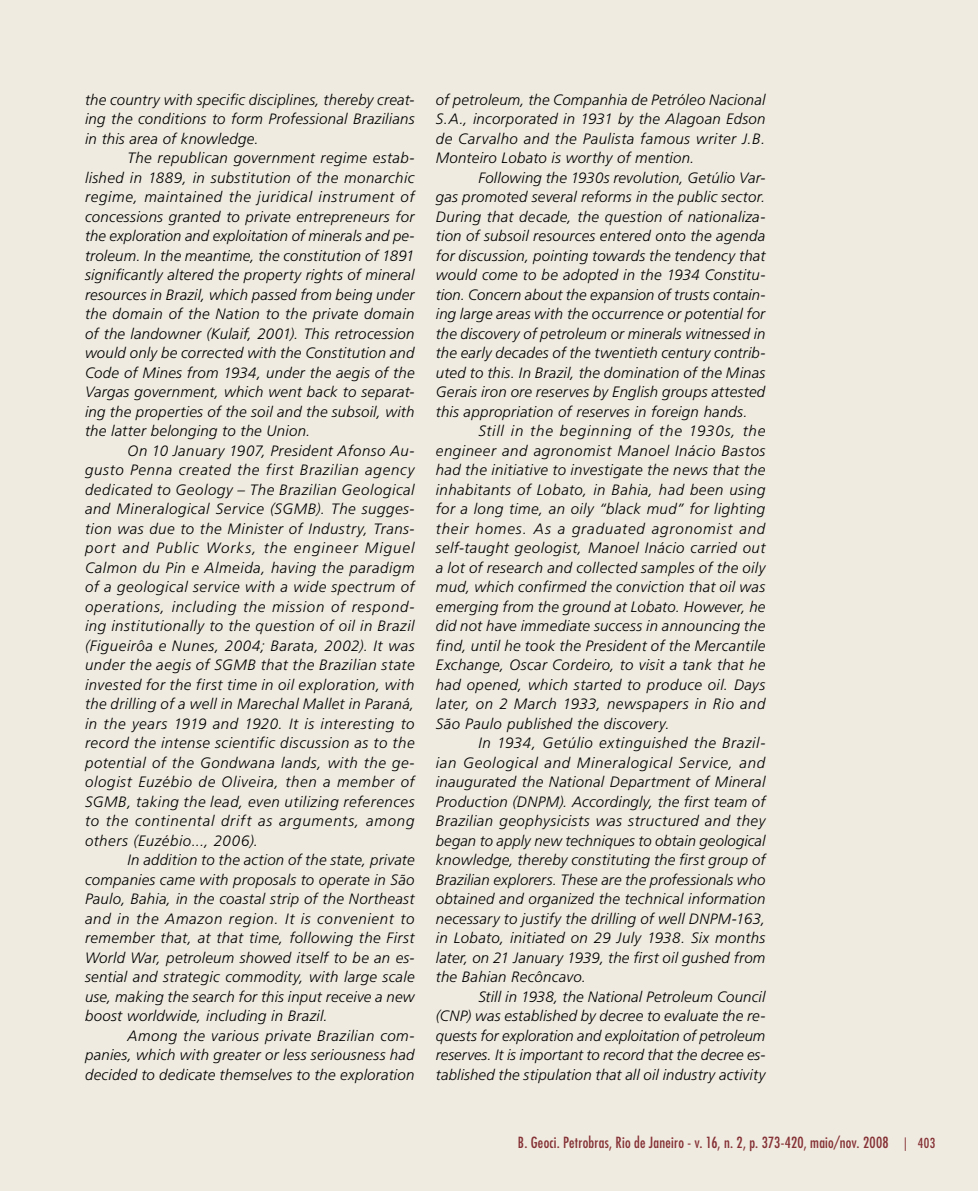
<style>
.page{position:relative;width:978px;height:1191px;background:#efebe0}
.page>*{position:absolute;margin:0;border:0;box-sizing:border-box;transform-origin:0 0}
.t1{font:italic 300 15px/19.5px "Frutiger LT Std";letter-spacing:.02em;color:#000;text-align:justify}
.t2{font:condensed 15px "Futura Std";letter-spacing:.015em;color:#853135}
.t3{font:condensed 13.5px "Futura Std";color:#853135}
</style>
<div class="page">
<p class="t1" style="left:85px;top:90px;width:331px">the country with specific disciplines, thereby creat&shy;ing the conditions to form Professional Brazilians in this area of knowledge.</p>
<p class="t1" style="left:85px;top:148px;width:331px;text-indent:43px">The republican government regime estab&shy;lished in 1889, in substitution of the monarchic regime, maintained the juridical instrument of concessions granted to private entrepreneurs for the exploration and exploitation of minerals and pe&shy;troleum. In the meantime, the constitution of 1891 significantly altered the property rights of mineral resources in Brazil, which passed from being under the domain of the Nation to the private domain of the landowner (Kulaif, 2001). This retrocession would only be corrected with the Constitution and Code of Mines from 1934, under the aegis of the Vargas government, which went back to separat&shy;ing the properties of the soil and the subsoil, with the latter belonging to the Union.</p>
<p class="t1" style="left:85px;top:441px;width:331px;text-indent:43px">On 10 January 1907, President Afonso Au&shy;gusto Penna created the first Brazilian agency dedicated to Geology – The Brazilian Geological and Mineralogical Service (SGMB). The sugges&shy;tion was due to the Minister of Industry, Trans&shy;port and Public Works, the engineer Miguel Calmon du Pin e Almeida, having the paradigm of a geological service with a wide spectrum of operations, including the mission of respond&shy;ing institutionally to the question of oil in Brazil (Figueirôa e Nunes, 2004; Barata, 2002). It was under the aegis of SGMB that the Brazilian state invested for the first time in oil exploration, with the drilling of a well in Marechal Mallet in Paraná, in the years 1919 and 1920. It is interesting to record the intense scientific discussion as to the potential of the Gondwana lands, with the ge&shy;ologist Euzébio de Oliveira, then a member of SGMB, taking the lead, even utilizing references to the continental drift as arguments, among others (Euzébio..., 2006).</p>
<p class="t1" style="left:85px;top:850px;width:331px;text-indent:43px">In addition to the action of the state, private companies came with proposals to operate in São Paulo, Bahia, in the coastal strip of the Northeast and in the Amazon region. It is convenient to remember that, at that time, following the First World War, petroleum showed itself to be an es&shy;sential and strategic commodity, with large scale use, making the search for this input receive a new boost worldwide, including in Brazil.</p>
<p class="t1" style="left:85px;top:1026px;width:331px;text-indent:43px">Among the various private Brazilian com&shy;panies, which with greater or less seriousness had decided to dedicate themselves to the exploration</p>
<p class="t1" style="left:436px;top:90px;width:331px">of petroleum, the Companhia de Petróleo Nacional S.A., incorporated in 1931 by the Alagoan Edson de Carvalho and the Paulista famous writer J.B.<br>Monteiro Lobato is worthy of mention.</p>
<p class="t1" style="left:436px;top:168px;width:331px;text-indent:43px">Following the 1930s revolution, Getúlio Var&shy;gas promoted several reforms in the public sector.<br>During that decade, the question of nationaliza&shy;tion of subsoil resources entered onto the agenda for discussion, pointing towards the tendency that would come to be adopted in the 1934 Constitu&shy;tion. Concern about the expansion of trusts contain&shy;ing large areas with the occurrence or potential for the discovery of petroleum or minerals witnessed in the early decades of the twentieth century contrib&shy;uted to this. In Brazil, the domination of the Minas Gerais iron ore reserves by English groups attested this appropriation of reserves in foreign hands.</p>
<p class="t1" style="left:436px;top:421px;width:331px;text-indent:43px">Still in the beginning of the 1930s, the engineer and agronomist Manoel Inácio Bastos had the initiative to investigate the news that the inhabitants of Lobato, in Bahia, had been using for a long time, an oily “black mud” for lighting their homes. As a graduated agronomist and self-taught geologist, Manoel Inácio carried out a lot of research and collected samples of the oily mud, which confirmed the conviction that oil was emerging from the ground at Lobato. However, he did not have immediate success in announcing the find, until he took the President of the Mercantile Exchange, Oscar Cordeiro, to visit a tank that he had opened, which started to produce oil. Days later, on 2 March 1933, newspapers in Rio and São Paulo published the discovery.</p>
<p class="t1" style="left:436px;top:733px;width:331px;text-indent:43px">In 1934, Getúlio extinguished the Brazil&shy;ian Geological and Mineralogical Service, and inaugurated the National Department of Mineral Production (DNPM). Accordingly, the first team of Brazilian geophysicists was structured and they began to apply new techniques to obtain geological knowledge, thereby constituting the first group of Brazilian explorers. These are the professionals who obtained and organized the technical information necessary to justify the drilling of well DNPM-163, in Lobato, initiated on 29 July 1938. Six months later, on 21 January 1939, the first oil gushed from the Bahian Recôncavo.</p>
<p class="t1" style="left:436px;top:987px;width:331px;text-indent:43px">Still in 1938, the National Petroleum Council (CNP) was established by decree to evaluate the re&shy;quests for exploration and exploitation of petroleum reserves. It is important to record that the decree es&shy;tablished the stipulation that all oil industry activity</p>
<p class="t2" style="left:518px;top:1133px;width:372px">B. Geoci. Petrobras, Rio de Janeiro - v. 16, n. 2, p. 373-420, maio/nov. 2008</p>
<p class="t3" style="left:904px;top:1135px;width:33px">| 403</p>
</div>
